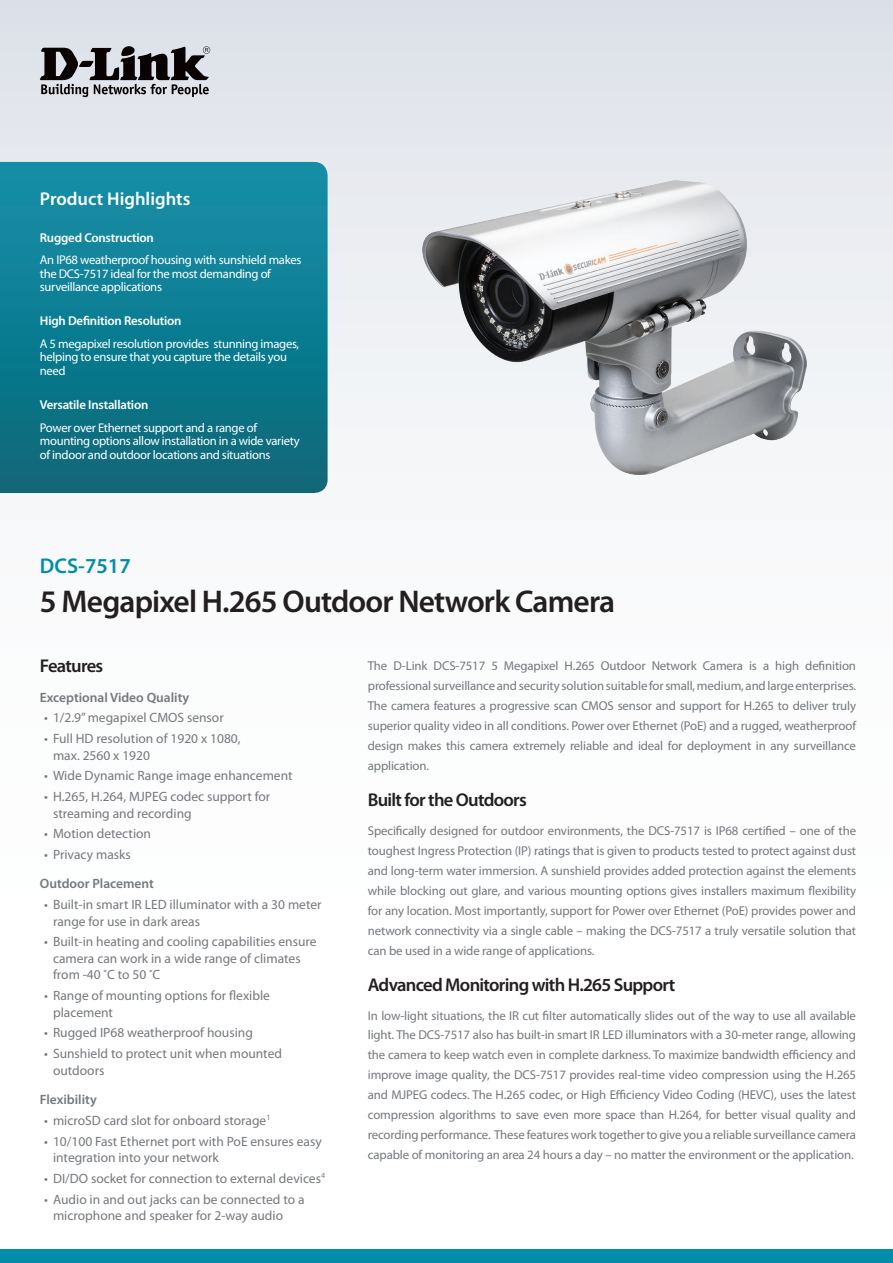
<style>
.page{position:relative;width:893px;height:1263px;background:#fff}
.page>*{position:absolute;margin:0;border:0;box-sizing:border-box;transform-origin:0 0}
.t1{font:600 31.5px "Myriad Pro";letter-spacing:-.025em;color:#231f20}
.t2{font:600 21.3px "Myriad Pro";color:#008da8}
.t3{font:600 18.6px "Myriad Pro";letter-spacing:-.04em;color:#231f20}
.t4{font:600 18.6px "Myriad Pro";color:#fff}
.t5{font:13.5px/16.5px "Myriad Pro";color:#74787d}
.t6{font:600 13.5px "Myriad Pro";color:#74787d}
.t7{font:12.9px/20px "Myriad Pro";letter-spacing:-.01em;color:#74787d;text-align:justify}
.t8{font:600 12.9px "Myriad Pro";letter-spacing:-.015em;color:#fff}
.t9{font:12.6px/13.5px "Myriad Pro";letter-spacing:-.025em;color:#fff}
.s1{font-size:12.75px}
</style>
<div class="page">
<div style="left:0;top:0;width:893px;height:1084px;background:linear-gradient(to bottom,#e3e6ec,#fff)"></div>
<div style="left:0;top:1249px;width:893px;height:14px;background:#008da8"></div>
<svg style="left:0;top:162px;width:328px;height:331px;background:#0f7c90"></svg>
<svg style="left:40px;top:46px;width:170px;height:51px;background:#807f83"></svg>
<img style="left:404px;top:162px;width:421px;height:331px">
<h3 class="t4" style="left:40px;top:187px;width:152px">Product Highlights</h3>
<p class="t8" style="left:40px;top:229px;width:116px">Rugged Construction</p>
<p class="t9" style="left:40px;top:253px;width:263px">An IP68 weatherproof housing with sunshield makes the DCS-7517 ideal for the most demanding of surveillance applications</p>
<p class="t8" style="left:40px;top:313px;width:143px">High Definition Resolution</p>
<p class="t9" style="left:40px;top:337px;width:261px">A 5 megapixel resolution provides stunning images, helping to ensure that you capture the details you need</p>
<p class="t8" style="left:40px;top:397px;width:110px">Versatile Installation</p>
<p class="t9" style="left:40px;top:421px;width:261px">Power over Ethernet support and a range of mounting options allow installation in a wide variety of indoor and outdoor locations and situations</p>
<h2 class="t2" style="left:40px;top:552px;width:92px">DCS-7517</h2>
<h1 class="t1" style="left:40px;top:582px;width:577px">5 Megapixel H.265 Outdoor Network Camera</h1>
<h3 class="t3" style="left:40px;top:654px;width:65px">Features</h3>
<p class="t6" style="left:40px;top:688px;width:151px">Exceptional Video Quality</p>
<p class="t5" style="left:44px;top:709px;width:181px">• 1/2.9” megapixel CMOS sensor</p>
<p class="t5" style="left:53px;top:730px;width:189px;text-indent:-9px">• Full HD resolution of 1920 x 1080, max. 2560 x 1920</p>
<p class="t5" style="left:44px;top:767px;width:250px">• Wide Dynamic Range image enhancement</p>
<p class="t5" style="left:53px;top:788px;width:219px;text-indent:-9px">• H.265, H.264, MJPEG codec support for streaming and recording</p>
<p class="t5" style="left:44px;top:825px;width:108px">• Motion detection</p>
<p class="t5" style="left:44px;top:846px;width:88px">• Privacy masks</p>
<p class="t6" style="left:40px;top:875px;width:116px">Outdoor Placement</p>
<p class="t5" style="left:53px;top:896px;width:270px;text-indent:-9px">• Built-in smart IR LED illuminator with a 30 meter range for use in dark areas</p>
<p class="t5" style="left:53px;top:933px;width:265px;text-indent:-9px">• Built-in heating and cooling capabilities ensure camera can work in a wide range of climates from -40 <span class="s1">˚</span>C to 50 <span class="s1">˚</span>C</p>
<p class="t5" style="left:53px;top:987px;width:218px;text-indent:-9px">• Range of mounting options for flexible placement</p>
<p class="t5" style="left:44px;top:1024px;width:210px">• Rugged IP68 weatherproof housing</p>
<p class="t5" style="left:53px;top:1045px;width:231px;text-indent:-9px">• Sunshield to protect unit when mounted outdoors</p>
<p class="t6" style="left:40px;top:1091px;width:58px">Flexibility</p>
<p class="t5" style="left:44px;top:1112px;width:228px">• microSD card slot for onboard storage<sup>1</sup></p>
<p class="t5" style="left:53px;top:1132px;width:270px;text-indent:-9px">• 10/100 Fast Ethernet port with PoE ensures easy integration into your network</p>
<p class="t5" style="left:44px;top:1170px;width:282px">• DI/DO socket for connection to external devices<sup>4</sup></p>
<p class="t5" style="left:53px;top:1190px;width:253px;text-indent:-9px">• Audio in and out jacks can be connected to a microphone and speaker for 2-way audio</p>
<p class="t7" style="left:368px;top:656px;width:490px">The D-Link DCS-7517 5 Megapixel H.265 Outdoor Network Camera is a high definition professional surveillance and security solution suitable for small, medium, and large enterprises.<br>The camera features a progressive scan CMOS sensor and support for H.265 to deliver truly superior quality video in all conditions. Power over Ethernet (PoE) and a rugged, weatherproof design makes this camera extremely reliable and ideal for deployment in any surveillance application.</p>
<h3 class="t3" style="left:368px;top:788px;width:160px">Built for the Outdoors</h3>
<p class="t7" style="left:368px;top:820px;width:490px">Specifically designed for outdoor environments, the DCS-7517 is IP68 certified – one of the toughest Ingress Protection (IP) ratings that is given to products tested to protect against dust and long-term water immersion. A sunshield provides added protection against the elements while blocking out glare, and various mounting options gives installers maximum flexibility for any location. Most importantly, support for Power over Ethernet (PoE) provides power and network connectivity via a single cable – making the DCS-7517 a truly versatile solution that can be used in a wide range of applications.</p>
<h3 class="t3" style="left:368px;top:972px;width:309px">Advanced Monitoring with H.265 Support</h3>
<p class="t7" style="left:368px;top:1005px;width:490px">In low-light situations, the IR cut filter automatically slides out of the way to use all available light. The DCS-7517 also has built-in smart IR LED illuminators with a 30-meter range, allowing the camera to keep watch even in complete darkness. To maximize bandwidth efficiency and improve image quality, the DCS-7517 provides real-time video compression using the H.265 and MJPEG codecs. The H.265 codec, or High Efficiency Video Coding (HEVC), uses the latest compression algorithms to save even more space than H.264, for better visual quality and recording performance. These features work together to give you a reliable surveillance camera capable of monitoring an area 24 hours a day – no matter the environment or the application.</p>
</div>
